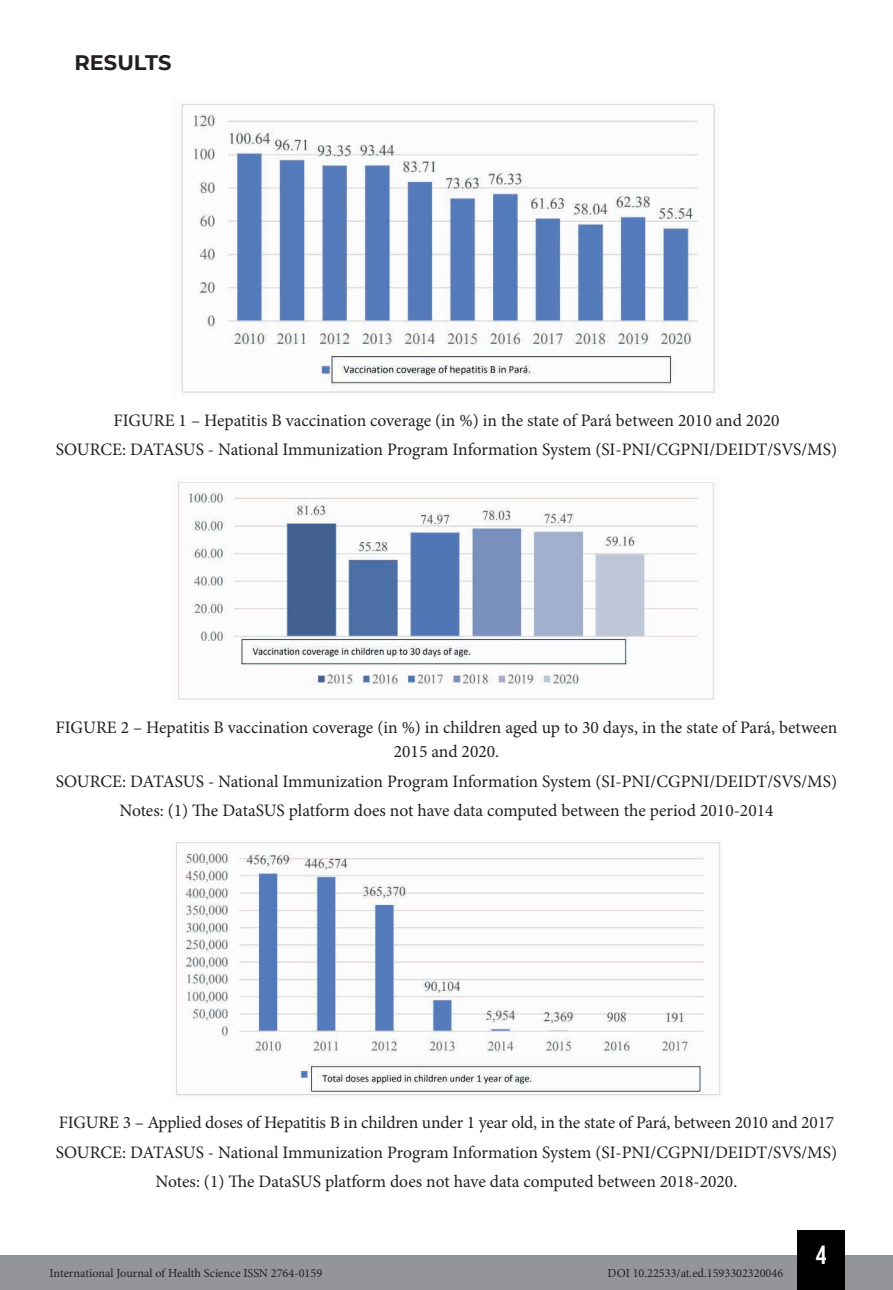
<style>
.page{position:relative;width:893px;height:1290px;background:#fff}
.page>*{position:absolute;margin:0;border:0;box-sizing:border-box;transform-origin:0 0}
.t1{font:26.25px "Bebas Kai";color:#fff}
.t2{font:700 21px "Montserrat";color:#231f20}
.t3{font:17.5px/29.4px "Minion Pro";letter-spacing:-.005em;color:#231f20;text-align:center}
.t4{font:12.25px "Minion Pro";color:#231f20}
</style>
<div class="page">
<div style="left:0;top:1255px;width:893px;height:35px;background:#939598"></div>
<div style="left:797px;top:1230px;width:48px;height:60px;background:#000"></div>
<img style="left:181px;top:104px;width:537px;height:289px">
<img style="left:178px;top:482px;width:536px;height:218px">
<img style="left:175px;top:840px;width:546px;height:256px">
<p class="t2" style="left:74px;top:47px;width:99px">RESULTS</p>
<p class="t3" style="left:56px;top:406px;width:783px">FIGURE 1 – Hepatitis B vaccination coverage (in %) in the state of Pará between 2010 and 2020<br>SOURCE: DATASUS - National Immunization Program Information System (SI-PNI/CGPNI/DEIDT/SVS/MS)</p>
<p class="t3" style="left:56px;top:716px;width:783px;line-height:24.5px">FIGURE 2 – Hepatitis B vaccination coverage (in %) in children aged up to 30 days, in the state of Pará, between<br>2015 and 2020.</p>
<p class="t3" style="left:56px;top:767px;width:783px">SOURCE: DATASUS - National Immunization Program Information System (SI-PNI/CGPNI/DEIDT/SVS/MS)<br>Notes: (1) The DataSUS platform does not have data computed between the period 2010-2014</p>
<p class="t3" style="left:56px;top:1108px;width:783px">FIGURE 3 – Applied doses of Hepatitis B in children under 1 year old, in the state of Pará, between 2010 and 2017<br>SOURCE: DATASUS - National Immunization Program Information System (SI-PNI/CGPNI/DEIDT/SVS/MS)<br>Notes: (1) The DataSUS platform does not have data computed between 2018-2020.</p>
<p class="t4" style="left:50px;top:1266px;width:274px">International Journal of Health Science ISSN 2764-0159</p>
<p class="t4" style="left:607px;top:1266px;width:177px">DOI 10.22533/at.ed.1593302320046</p>
<h1 class="t1" style="left:816px;top:1241px;width:12px">4</h1>
</div>
